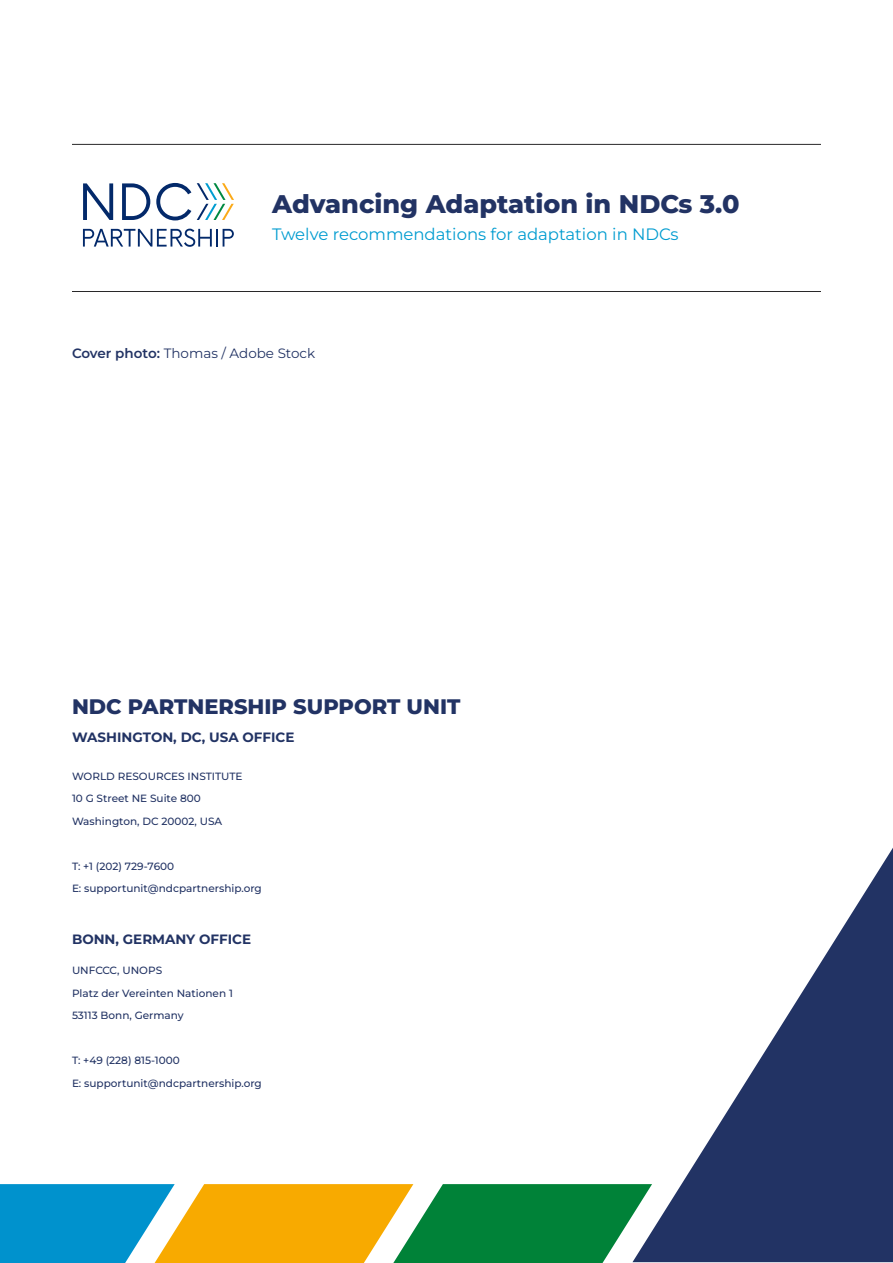
<style>
.page{position:relative;width:893px;height:1263px;background:#fff}
.page>*{position:absolute;margin:0;border:0;box-sizing:border-box;transform-origin:0 0}
.Back_cover_title{font:800 25.5px "Montserrat";color:#223364}
.t1{font:800 21px "Montserrat";color:#223364}
.Back_cover_subtitle{font:16.5px "Montserrat";color:#009cd0}
.t2{font:700 13.5px "Montserrat";color:#223364}
.Credits_H{font:13.5px "Montserrat";color:#223364}
.t3{font:500 10.5px "Montserrat";color:#223364}
.s1{font-weight:600}
</style>
<div class="page">
<svg style="left:652px;top:848px;width:241px;height:414px;fill:#223364"></svg>
<svg style="left:0;top:1184px;width:652px;height:79px;background:#6ea161"></svg>
<hr style="left:72px;top:291px;width:749px;height:1px;background:#292829">
<hr style="left:72px;top:144px;width:749px;height:1px;background:#292829">
<svg style="left:83px;top:183px;width:30px;height:37px"></svg>
<svg style="left:122px;top:183px;width:28px;height:37px"></svg>
<svg style="left:156px;top:183px;width:35px;height:37px"></svg>
<svg style="left:83px;top:229px;width:151px;height:18px"></svg>
<svg style="left:197px;top:183px;width:37px;height:37px"></svg>
<p class="Back_cover_title" style="left:272px;top:186px;width:469px">Advancing Adaptation in NDCs 3.0</p>
<p class="Back_cover_subtitle" style="left:272px;top:224px;width:408px">Twelve recommendations for adaptation in NDCs</p>
<p class="Credits_H" style="left:72px;top:344px;width:245px"><span class="s1">Cover photo:</span> Thomas / Adobe Stock</p>
<h3 class="t1" style="left:72px;top:691px;width:390px">NDC PARTNERSHIP SUPPORT UNIT</h3>
<h4 class="t2" style="left:72px;top:728px;width:224px">WASHINGTON, DC, USA OFFICE</h4>
<p class="t3" style="left:72px;top:769px;width:172px">WORLD RESOURCES INSTITUTE</p>
<p class="t3" style="left:72px;top:791px;width:130px">10 G Street NE Suite 800</p>
<p class="t3" style="left:72px;top:814px;width:152px">Washington, DC 20002, USA</p>
<p class="t3" style="left:72px;top:859px;width:104px">T: +1 (202) 729-7600</p>
<p class="t3" style="left:72px;top:881px;width:191px">E: supportunit@ndcpartnership.org</p>
<h4 class="t2" style="left:72px;top:930px;width:181px">BONN, GERMANY OFFICE</h4>
<p class="t3" style="left:72px;top:963px;width:92px">UNFCCC, UNOPS</p>
<p class="t3" style="left:72px;top:986px;width:162px">Platz der Vereinten Nationen 1</p>
<p class="t3" style="left:72px;top:1008px;width:113px">53113 Bonn, Germany</p>
<p class="t3" style="left:72px;top:1053px;width:109px">T: +49 (228) 815-1000</p>
<p class="t3" style="left:72px;top:1076px;width:191px">E: supportunit@ndcpartnership.org</p>
</div>
